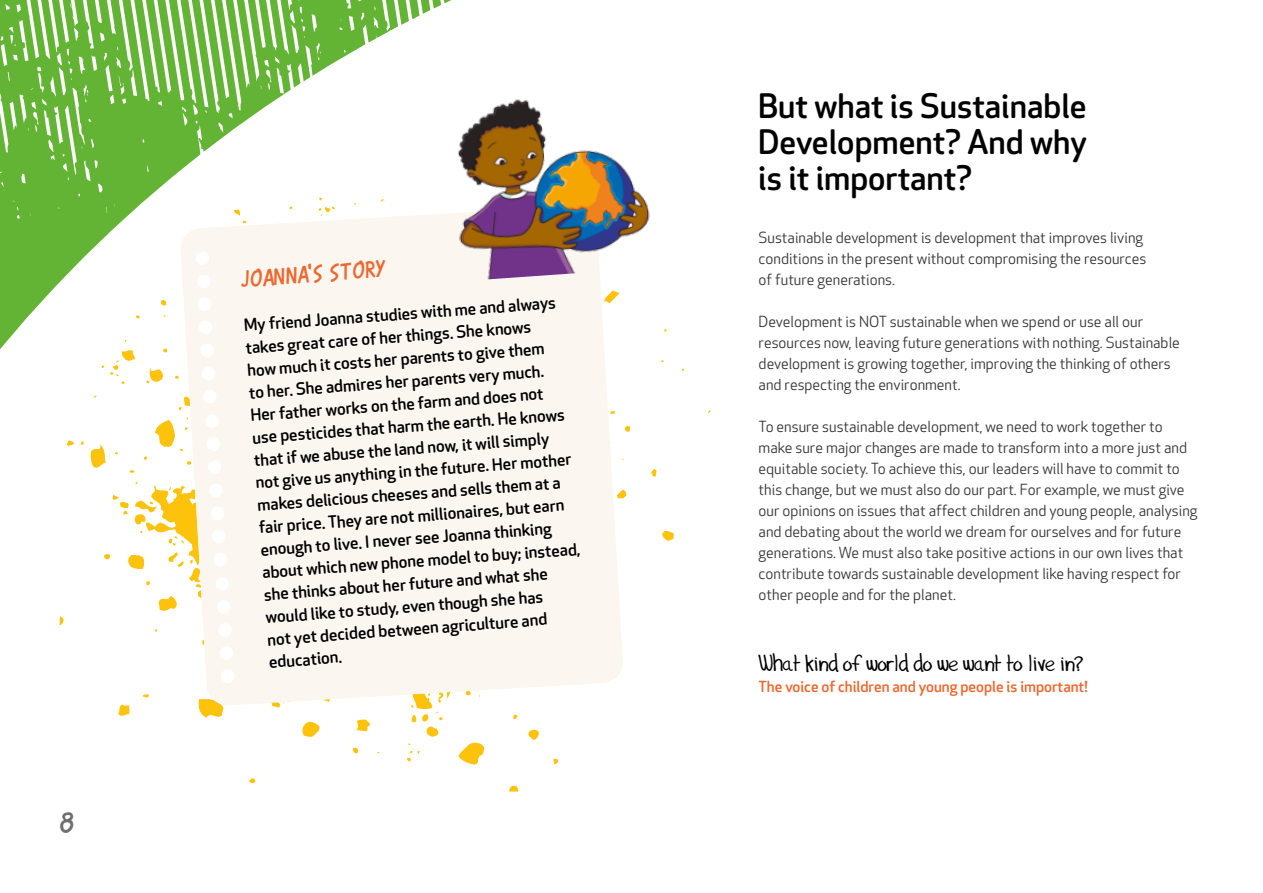
<style>
.page{position:relative;width:1263px;height:893px;background:#fff}
.page>*{position:absolute;margin:0;border:0;box-sizing:border-box;transform-origin:0 0}
.t1{font:500 33px/36px "Apex Rounded";color:#000;text-align:justify}
.t2{font:30px "Karmatic Revolution";color:#706f6f}
.t3{font:24px "Karmatic Revolution";color:#ec682f}
.t4{font:21px "Gilles'Comic Font";color:#000}
.t5{font:500 16.5px/22.5px "Apex Rounded";color:#000}
.t6{font:15px/21px "Apex Rounded";color:#333}
.t7{font:500 15px "Apex Rounded";color:#ec682f}
</style>
<div class="page">
<svg style="left:0;top:248px;width:59px;height:101px;fill:#63b335"></svg>
<svg style="left:0;top:0;width:67px;height:248px;background:#76bc4d"></svg>
<svg style="left:67px;top:0;width:259px;height:198px;fill:#63b335"></svg>
<svg style="left:326px;top:0;width:126px;height:68px"></svg>
<svg style="left:59px;top:198px;width:652px;height:593px"></svg>
<svg style="left:180px;top:206px;width:443px;height:500px;fill:#fbf7f0"></svg>
<div style="left:195px;top:251px;width:14px;height:14px;background:#fff;border-radius:50%"></div>
<div style="left:205px;top:414px;width:14px;height:14px;background:#fff;border-radius:50%"></div>
<div style="left:215px;top:577px;width:14px;height:14px;background:#fff;border-radius:50%"></div>
<div style="left:197px;top:274px;width:14px;height:14px;background:#fff;border-radius:50%"></div>
<div style="left:206px;top:437px;width:14px;height:14px;background:#fff;border-radius:50%"></div>
<div style="left:217px;top:600px;width:14px;height:14px;background:#fff;border-radius:50%"></div>
<div style="left:197px;top:297px;width:14px;height:14px;background:#fff;border-radius:50%"></div>
<div style="left:208px;top:460px;width:14px;height:14px;background:#fff;border-radius:50%"></div>
<div style="left:218px;top:623px;width:14px;height:14px;background:#fff;border-radius:50%"></div>
<div style="left:199px;top:320px;width:14px;height:14px;background:#fff;border-radius:50%"></div>
<div style="left:209px;top:483px;width:14px;height:14px;background:#fff;border-radius:50%"></div>
<div style="left:219px;top:646px;width:14px;height:14px;background:#fff;border-radius:50%"></div>
<div style="left:200px;top:344px;width:14px;height:13px;background:#fff;border-radius:50%"></div>
<div style="left:210px;top:506px;width:14px;height:14px;background:#fff;border-radius:50%"></div>
<div style="left:221px;top:669px;width:14px;height:14px;background:#fff;border-radius:50%"></div>
<div style="left:201px;top:367px;width:14px;height:14px;background:#fff;border-radius:50%"></div>
<div style="left:212px;top:529px;width:14px;height:14px;background:#fff;border-radius:50%"></div>
<div style="left:203px;top:390px;width:14px;height:14px;background:#fff;border-radius:50%"></div>
<div style="left:213px;top:552px;width:14px;height:14px;background:#fff;border-radius:50%"></div>
<img style="left:428px;top:99px;width:245px;height:184px">
<h2 class="t2" style="left:60px;top:808px;width:16px">8</h2>
<h3 class="t3" style="left:240px;top:267px;width:146px;rotate:-4deg">Joanna'’s story</h3>
<p class="t5" style="left:243px;top:314px;width:321px;rotate:-4deg">My friend Joanna studies with me and always takes great care of her things. She knows<br>how much it costs her parents to give them<br>to her. She admires her parents very much.<br>Her father works on the farm and does not use pesticides that harm the earth. He knows that if we abuse the land now, it will simply not give us anything in the future. Her mother makes delicious cheeses and sells them at a fair price. They are not millionaires, but earn enough to live. I never see Joanna thinking about which new phone model to buy; instead, she thinks about her future and what she would like to study, even though she has<br>not yet decided between agriculture and education.</p>
<h1 class="t1" style="left:758px;top:89px;width:330px">But what is Sustainable Development? And why is it important?</h1>
<p class="t6" style="left:759px;top:227px;width:389px">Sustainable development is development that improves living conditions in the present without compromising the resources of future generations.</p>
<p class="t6" style="left:759px;top:311px;width:423px">Development is NOT sustainable when we spend or use all our resources now, leaving future generations with nothing. Sustainable development is growing together, improving the thinking of others and respecting the environment.</p>
<p class="t6" style="left:759px;top:416px;width:440px">To ensure sustainable development, we need to work together to make sure major changes are made to transform into a more just and equitable society. To achieve this, our leaders will have to commit to this change, but we must also do our part. For example, we must give our opinions on issues that affect children and young people, analysing and debating about the world we dream for ourselves and for future generations. We must also take positive actions in our own lives that contribute towards sustainable development like having respect for other people and for the planet.</p>
<h3 class="t4" style="left:759px;top:650px;width:326px">What kind of world do we want to live in?</h3>
<p class="t7" style="left:759px;top:678px;width:330px">The voice of children and young people is important!</p>
</div>
